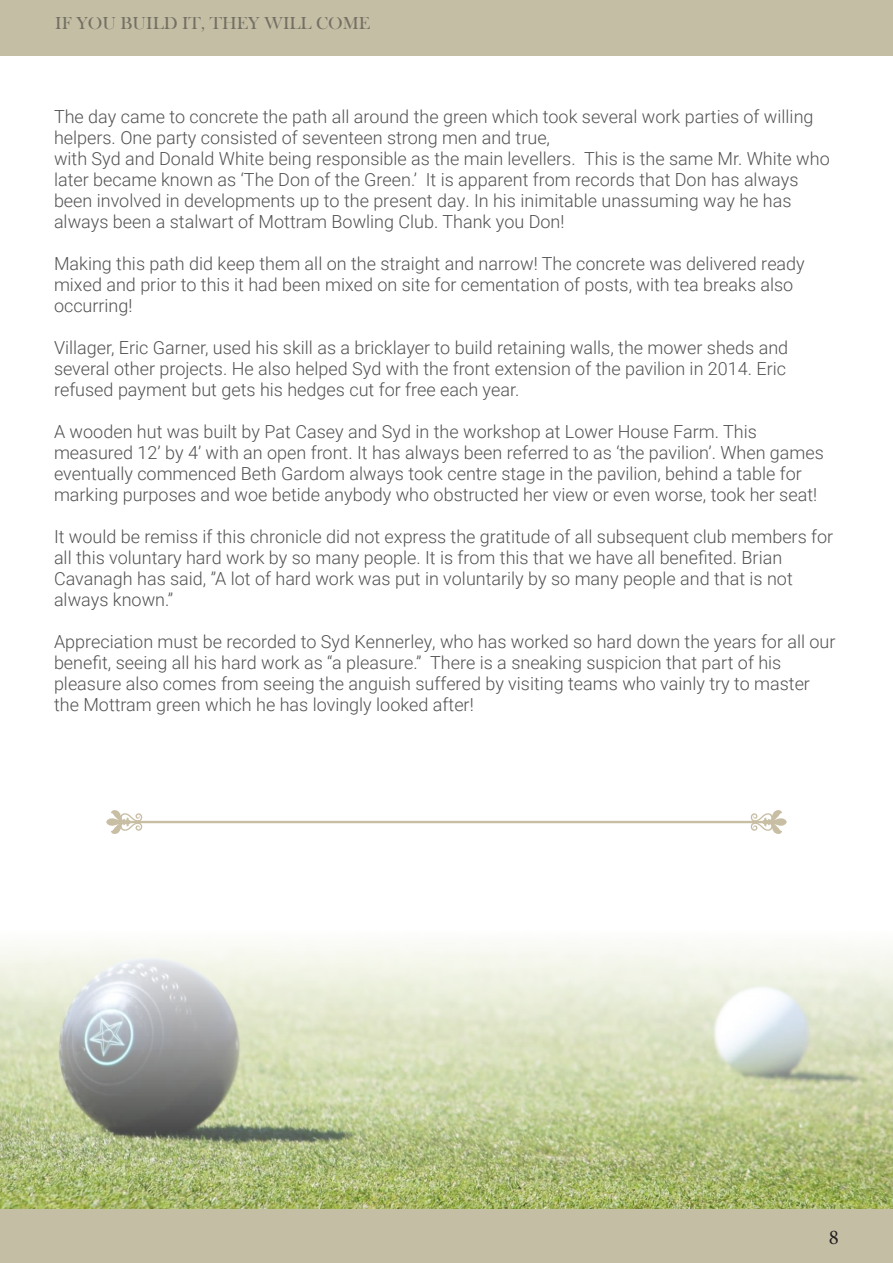
<style>
.page{position:relative;width:893px;height:1263px;background:#fff}
.page>*{position:absolute;margin:0;border:0;box-sizing:border-box;transform-origin:0 0}
.t1{font:21px "Minion Pro";color:#231f20}
.t2{font:300 18px/21px "Roboto";color:#525252}
.t3{font:18px "Bask Old Face";color:#1e1e1e}
</style>
<div class="page">
<div style="left:1px;top:1209px;width:892px;height:54px;background:#c4bea5"></div>
<div style="left:1px;top:0;width:892px;height:54px;background:#c4bea5"></div>
<img style="left:1px;top:820px;width:892px;height:389px">
<hr style="left:126px;top:821px;width:641px;height:2px;background:#c8bea4">
<svg style="left:106px;top:810px;width:37px;height:24px"></svg>
<svg style="left:750px;top:810px;width:37px;height:24px"></svg>
<p class="t3" style="left:55px;top:14px;width:316px">IF YOU BUILD IT, THEY WILL COME</p>
<p class="t2" style="left:54px;top:105px;width:761px">The day came to concrete the path all around the green which took several work parties of willing helpers. One party consisted of seventeen strong men and true,</p>
<p class="t2" style="left:54px;top:147px;width:777px">with Syd and Donald White being responsible as the main levellers. This is the same Mr. White who later became known as ‘The Don of the Green.’ It is apparent from records that Don has always been involved in developments up to the present day. In his inimitable unassuming way he has</p>
<p class="t2" style="left:54px;top:210px;width:512px">always been a stalwart of Mottram Bowling Club. Thank you Don!</p>
<p class="t2" style="left:54px;top:252px;width:752px">Making this path did keep them all on the straight and narrow! The concrete was delivered ready mixed and prior to this it had been mixed on site for cementation of posts, with tea breaks also</p>
<p class="t2" style="left:54px;top:294px;width:80px">occurring!</p>
<p class="t2" style="left:54px;top:336px;width:736px">Villager, Eric Garner, used his skill as a bricklayer to build retaining walls, the mower sheds and</p>
<p class="t2" style="left:54px;top:357px;width:734px">several other projects. He also helped Syd with the front extension of the pavilion in 2014. Eric</p>
<p class="t2" style="left:54px;top:378px;width:467px">refused payment but gets his hedges cut for free each year.</p>
<p class="t2" style="left:54px;top:420px;width:704px">A wooden hut was built by Pat Casey and Syd in the workshop at Lower House Farm. This</p>
<p class="t2" style="left:54px;top:441px;width:771px">measured 12’ by 4’ with an open front. It has always been referred to as ‘the pavilion’. When games eventually commenced Beth Gardom always took centre stage in the pavilion, behind a table for marking purposes and woe betide anybody who obstructed her view or even worse, took her seat!</p>
<p class="t2" style="left:54px;top:525px;width:781px">It would be remiss if this chronicle did not express the gratitude of all subsequent club members for all this voluntary hard work by so many people. It is from this that we have all benefited. Brian</p>
<p class="t2" style="left:54px;top:567px;width:740px">Cavanagh has said, ”A lot of hard work was put in voluntarily by so many people and that is not always known.”</p>
<p class="t2" style="left:54px;top:630px;width:783px">Appreciation must be recorded to Syd Kennerley, who has worked so hard down the years for all our benefit, seeing all his hard work as “a pleasure.” There is a sneaking suspicion that part of his</p>
<p class="t2" style="left:54px;top:672px;width:757px">pleasure also comes from seeing the anguish suffered by visiting teams who vainly try to master the Mottram green which he has lovingly looked after!</p>
<p class="t1" style="left:829px;top:1223px;width:12px">8</p>
</div>
